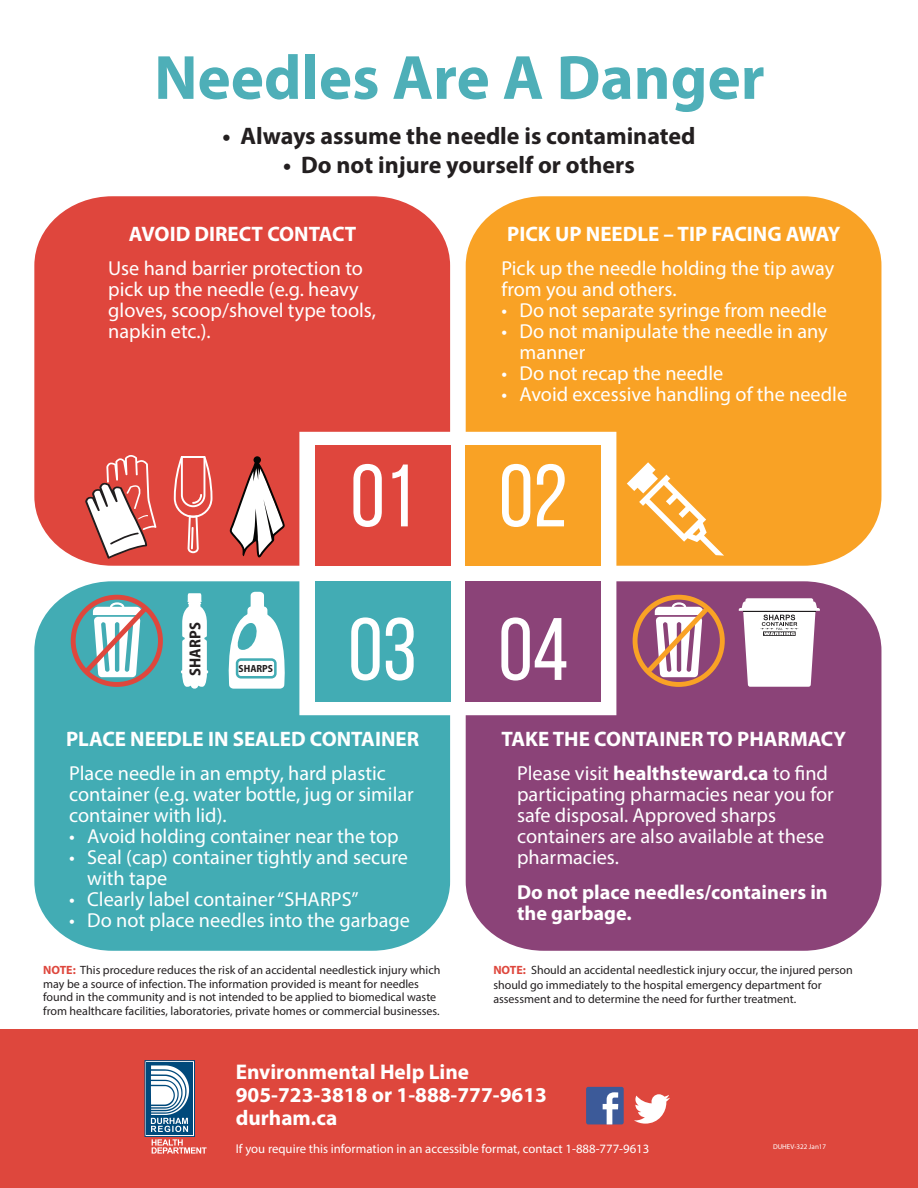
<style>
.page{position:relative;width:918px;height:1188px;background:#fff}
.page>*{position:absolute;margin:0;border:0;box-sizing:border-box;transform-origin:0 0}
.t1{font:700 63px "Myriad Pro";color:#4eafb8}
.t2{font:700 24px "Myriad Pro";color:#231f20}
.contact{font:700 21.3px "Myriad Pro";color:#fff}
.t3{font:700 21px "Myriad Pro";color:#fff}
.main_text{font:20.25px/21px "Myriad Pro";color:#fff}
.main_text-2{font:700 20.25px/21px "Myriad Pro";color:#fff}
.t4{font:700 semi-condensed 15.9px "Myriad Pro";color:#231f20}
.t5{font:12.75px "Myriad Pro";color:#fff}
.note_text{font:12px/13.5px "Myriad Pro";color:#231f20}
.t6{font:700 semi-condensed 10.35px "Myriad Pro";color:#231f20}
.t7{font:7.05px "Myriad Pro";color:#fff}
.s1{font-weight:700}
.s2{font-weight:700;color:#de473d}
</style>
<div class="page">
<div style="left:34px;top:196px;width:416px;height:370px;background:#df463d"></div>
<div style="left:315px;top:446px;width:135px;height:120px;background:#df463d"></div>
<svg style="left:353px;top:464px;width:29px;height:63px"></svg>
<svg style="left:392px;top:465px;width:16px;height:61px"></svg>
<div style="left:466px;top:196px;width:415px;height:370px;background:#f9a225"></div>
<div style="left:466px;top:446px;width:135px;height:120px;background:#f9a225"></div>
<svg style="left:502px;top:464px;width:28px;height:63px"></svg>
<svg style="left:537px;top:464px;width:28px;height:62px"></svg>
<svg style="left:34px;top:581px;width:416px;height:370px;background:#4eb0b8"></svg>
<div style="left:315px;top:581px;width:135px;height:120px;background:#42acb4"></div>
<svg style="left:351px;top:617px;width:29px;height:64px"></svg>
<svg style="left:386px;top:617px;width:28px;height:64px"></svg>
<div style="left:466px;top:581px;width:415px;height:370px;background:#8b4378"></div>
<div style="left:466px;top:581px;width:135px;height:120px;background:#8b4378"></div>
<svg style="left:501px;top:617px;width:65px;height:64px"></svg>
<div style="left:0;top:1030px;width:918px;height:158px;background:#de473d"></div>
<svg style="left:85px;top:455px;width:71px;height:104px"></svg>
<svg style="left:627px;top:462px;width:97px;height:94px"></svg>
<svg style="left:181px;top:593px;width:27px;height:96px"></svg>
<svg style="left:739px;top:598px;width:81px;height:89px"></svg>
<div style="left:247px;top:606px;width:20px;height:13px;background:#fff;border-radius:4px"></div>
<div style="left:251px;top:592px;width:13px;height:21px;background:#fff;border-radius:4px"></div>
<svg style="left:229px;top:612px;width:56px;height:77px"></svg>
<div style="left:71px;top:595px;width:92px;height:92px;border:5px solid #de473d;border-radius:50%"></div>
<div style="left:633px;top:595px;width:92px;height:92px;border:5px solid #f9a225;border-radius:50%"></div>
<svg style="left:79px;top:602px;width:73px;height:77px"></svg>
<svg style="left:641px;top:602px;width:73px;height:77px"></svg>
<svg style="left:230px;top:456px;width:55px;height:101px"></svg>
<svg style="left:174px;top:456px;width:38px;height:97px;background:#e56a63"></svg>
<div style="left:145px;top:1061px;width:50px;height:76px;border:1px solid #00497b"></div>
<div style="left:147px;top:1062px;width:46px;height:73px;background:#00497b"></div>
<svg style="left:151px;top:1066px;width:38px;height:66px"></svg>
<svg style="left:152px;top:1139px;width:55px;height:15px"></svg>
<div style="left:586px;top:1087px;width:38px;height:37px;background:#3c5a99;border-radius:2px"></div>
<svg style="left:603px;top:1092px;width:15px;height:32px"></svg>
<svg style="left:634px;top:1094px;width:36px;height:30px"></svg>
<h1 class="t1" style="left:154px;top:37px;width:612px">Needles Are A Danger</h1>
<p class="t2" style="left:222px;top:121px;width:475px">• Always assume the needle is contaminated</p>
<p class="t2" style="left:283px;top:149px;width:353px">• Do not injure yourself or others</p>
<p class="t3" style="left:129px;top:220px;width:229px">AVOID DIRECT CONTACT</p>
<p class="main_text" style="left:108px;top:257px;width:269px">Use hand barrier protection to pick up the needle (e.g. heavy gloves, scoop/shovel type tools, napkin etc.).</p>
<p class="t3" style="left:507px;top:220px;width:335px">PICK UP NEEDLE – TIP FACING AWAY</p>
<p class="main_text" style="left:501px;top:257px;width:334px">Pick up the needle holding the tip away from you and others.</p>
<p class="main_text" style="left:501px;top:299px;width:327px">• Do not separate syringe from needle</p>
<p class="main_text" style="left:519px;top:320px;width:310px;text-indent:-18px">• Do not manipulate the needle in any manner</p>
<p class="main_text" style="left:501px;top:362px;width:223px">• Do not recap the needle</p>
<p class="main_text" style="left:501px;top:383px;width:347px">• Avoid excessive handling of the needle</p>
<p class="t4" style="left:185px;top:676px;width:55px;rotate:-90deg">SHARPS</p>
<p class="t6" style="left:239px;top:662px;width:36px">SHARPS</p>
<p class="t3" style="left:66px;top:726px;width:355px">PLACE NEEDLE IN SEALED CONTAINER</p>
<p class="main_text" style="left:69px;top:763px;width:346px">Place needle in an empty, hard plastic container (e.g. water bottle, jug or similar container with lid).</p>
<p class="main_text" style="left:69px;top:826px;width:331px">• Avoid holding container near the top</p>
<p class="main_text" style="left:87px;top:847px;width:322px;text-indent:-18px">• Seal (cap) container tightly and secure with tape</p>
<p class="main_text" style="left:69px;top:889px;width:291px">• Clearly label container “SHARPS”</p>
<p class="main_text" style="left:69px;top:910px;width:342px">• Do not place needles into the garbage</p>
<p class="t3" style="left:501px;top:726px;width:346px">TAKE THE CONTAINER TO PHARMACY</p>
<p class="main_text" style="left:517px;top:763px;width:318px">Please visit <span class="s1">healthsteward.ca</span> to find participating pharmacies near you for safe disposal. Approved sharps containers are also available at these pharmacies.</p>
<p class="main_text-2" style="left:517px;top:881px;width:312px">Do not place needles/containers in the garbage.</p>
<p class="note_text" style="left:43px;top:963px;width:399px"><span class="s2">NOTE:</span> This procedure reduces the risk of an accidental needlestick injury which may be a source of infection. The information provided is meant for needles found in the community and is not intended to be applied to biomedical waste from healthcare facilities, laboratories, private homes or commercial businesses.</p>
<p class="note_text" style="left:493px;top:963px;width:361px;line-height:14.4px"><span class="s2">NOTE:</span> Should an accidental needlestick injury occur, the injured person should go immediately to the hospital emergency department for assessment and to determine the need for further treatment.</p>
<p class="contact" style="left:236px;top:1058px;width:235px">Environmental Help Line</p>
<p class="contact" style="left:236px;top:1081px;width:313px">905-723-3818 or 1-888-777-9613</p>
<p class="contact" style="left:236px;top:1104px;width:103px">durham.ca</p>
<p class="t5" style="left:236px;top:1141px;width:415px">If you require this information in an accessible format, contact 1-888-777-9613</p>
<p class="t7" style="left:773px;top:1142px;width:55px">DUHEV-322 Jan17</p>
</div>
